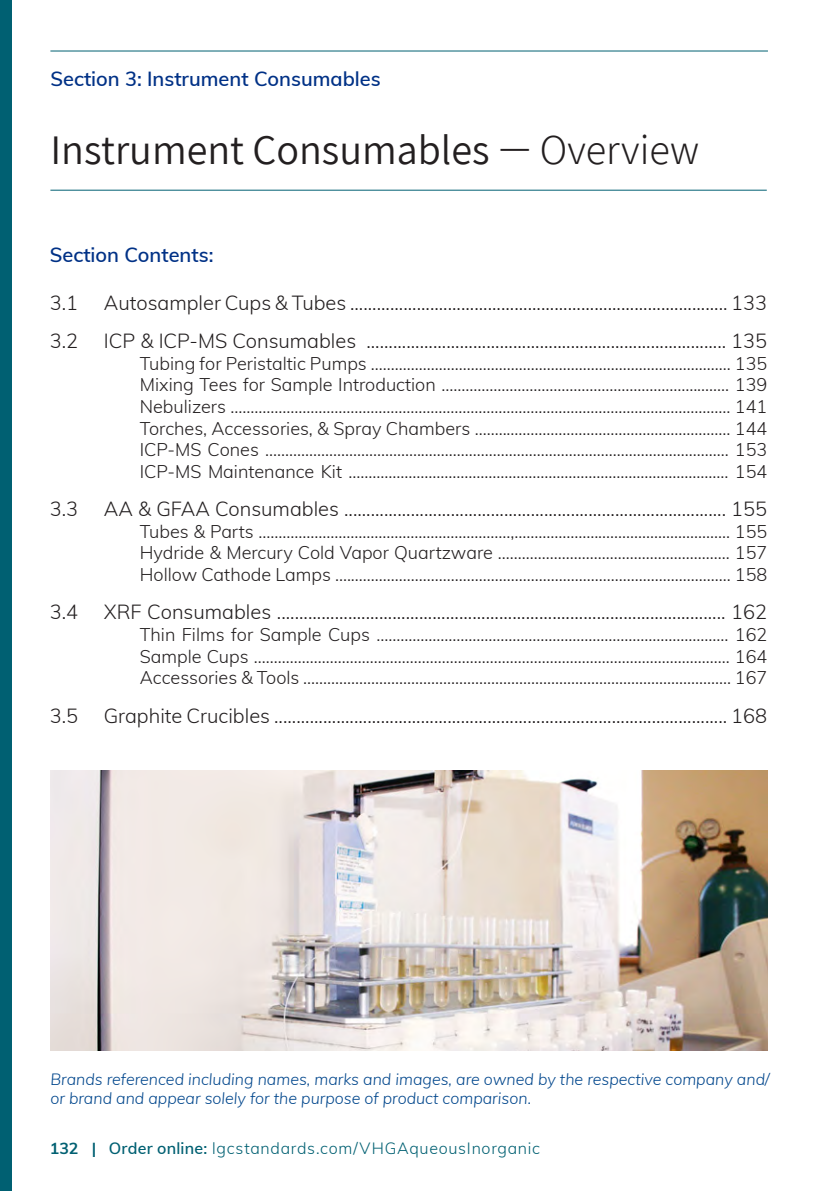
<style>
.page{position:relative;width:840px;height:1191px;background:#fff}
.page>*{position:absolute;margin:0;border:0;box-sizing:border-box;transform-origin:0 0}
.t1{font:42px "Assistant";color:#231f20}
.t2{font:300 20px "Muli";color:#231f20}
.t3{font:600 20px "Muli";color:#003186}
.t4{font:300 18px/21.6px "Muli";color:#231f20;text-align:justify}
.t5{font:italic 300 16px/19.2px "Muli";color:#01468c}
.t6{font:300 16px "Muli";letter-spacing:.045em;color:#006072}
.s1{font-family:"Museo Sans 100"}
.s2{font-weight:300}
.s3{font-weight:700}
.s4{font-weight:600}
</style>
<div class="page">
<div style="left:0;top:0;width:11px;height:1191px;background:#006072"></div>
<hr style="left:50px;top:51px;width:718px;height:1px;background:#006072">
<hr style="left:50px;top:190px;width:716px;height:1px;background:#006072">
<img style="left:51px;top:770px;width:716px;height:281px">
<p class="t3" style="left:50px;top:64px;width:332px">Section 3: Instrument Consumables</p>
<h1 class="t1" style="left:50px;top:121px;width:650px">Instrument Consumables <span class="s1">—</span> <span class="s2">Overview</span></h1>
<p class="t3" style="left:50px;top:240px;width:165px">Section Contents:</p>
<p class="t2" style="left:50px;top:288px;width:30px">3.1</p>
<p class="t2" style="left:104px;top:288px;width:665px">Autosampler Cups &amp; Tubes ..................................................................................... 133</p>
<p class="t2" style="left:50px;top:326px;width:30px">3.2</p>
<p class="t2" style="left:104px;top:326px;width:665px">ICP &amp; ICP-MS Consumables ................................................................................. 135</p>
<p class="t4" style="left:140px;top:352px;width:629px">Tubing for Peristaltic Pumps .......................................................................................... 135<br>Mixing Tees for Sample Introduction ........................................................................ 139<br>Nebulizers ............................................................................................................................. 141<br>Torches, Accessories, &amp; Spray Chambers ................................................................ 144<br>ICP-MS Cones .................................................................................................................... 153<br>ICP-MS Maintenance Kit ............................................................................................... 154</p>
<p class="t2" style="left:50px;top:494px;width:30px">3.3</p>
<p class="t2" style="left:104px;top:494px;width:665px">AA &amp; GFAA Consumables ...................................................................................... 155</p>
<p class="t4" style="left:140px;top:520px;width:629px">Tubes &amp; Parts ...............................................................,...................................................... 155<br>Hydride &amp; Mercury Cold Vapor Quartzware .......................................................... 157<br>Hollow Cathode Lamps ................................................................................................... 158</p>
<p class="t2" style="left:50px;top:598px;width:30px">3.4</p>
<p class="t2" style="left:104px;top:598px;width:665px">XRF Consumables ..................................................................................................... 162</p>
<p class="t4" style="left:140px;top:623px;width:629px">Thin Films for Sample Cups ........................................................................................ 162<br>Sample Cups ....................................................................................................................... 164<br>Accessories &amp; Tools ........................................................................................................... 167</p>
<p class="t2" style="left:50px;top:701px;width:30px">3.5</p>
<p class="t2" style="left:104px;top:701px;width:665px">Graphite Crucibles ...................................................................................................... 168</p>
<p class="t5" style="left:50px;top:1069px;width:720px">Brands referenced including names, marks and images, are owned by the respective company and/ or brand and appear solely for the purpose of product comparison.</p>
<p class="t6" style="left:50px;top:1136px;width:491px"><span class="s3">132 |</span> <span class="s4">Order online:</span> lgcstandards.com/VHGAqueousInorganic</p>
</div>
